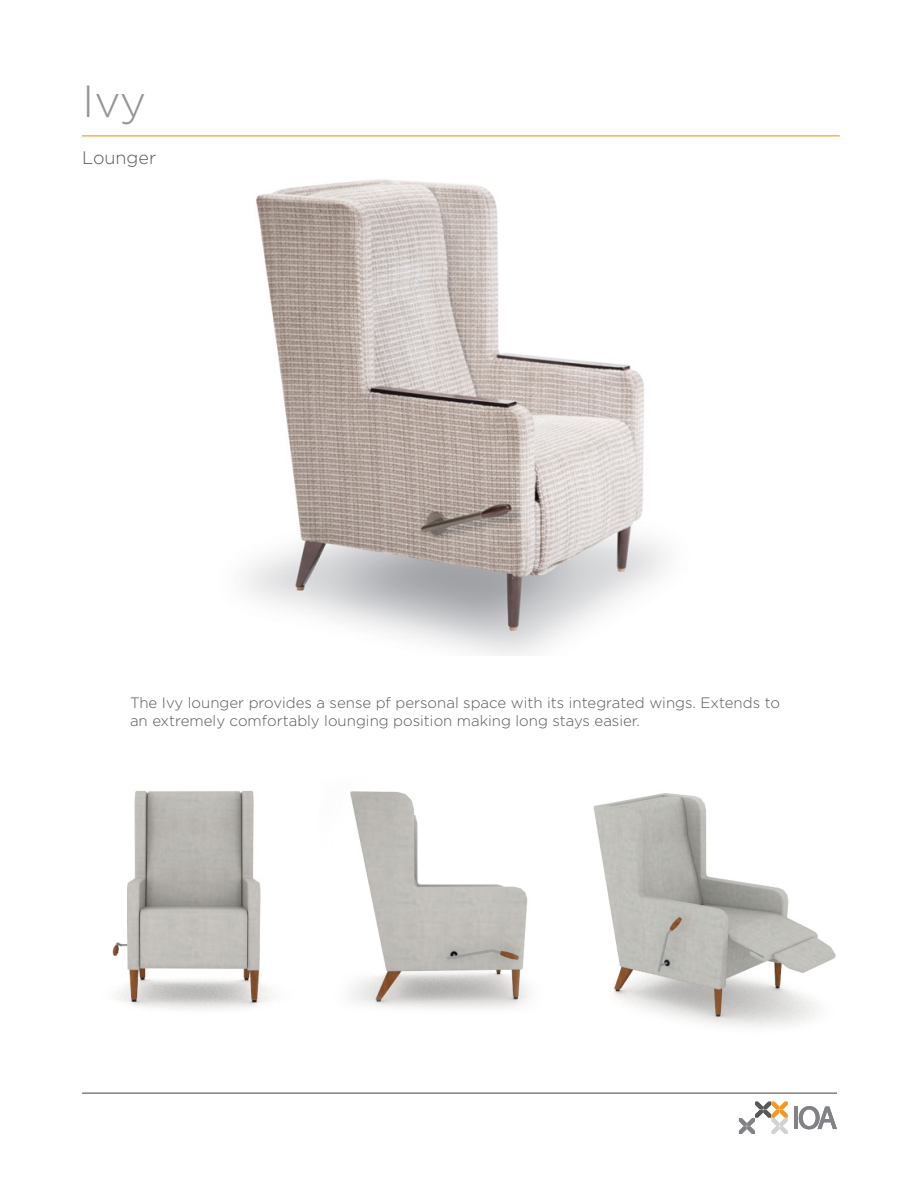
<style>
.page{position:relative;width:918px;height:1188px;background:#fff}
.page>*{position:absolute;margin:0;border:0;box-sizing:border-box;transform-origin:0 0}
.t1{font:300 45px "Gotham";color:#939598}
.t2{font:300 18px "Gotham";color:#57585a}
.t3{font:300 15px/18px "Gotham";color:#57585a}
</style>
<div class="page">
<hr style="left:82px;top:1093px;width:755px;height:1px;background:#57585a">
<hr style="left:82px;top:135px;width:758px;height:1px;background:#f90">
<svg style="left:739px;top:1102px;width:49px;height:32px"></svg>
<hr style="left:794px;top:1107px;width:4px;height:22px;background:#808285">
<svg style="left:799px;top:1106px;width:38px;height:23px"></svg>
<img style="left:246px;top:179px;width:420px;height:476px">
<img style="left:112px;top:791px;width:163px;height:220px">
<img style="left:350px;top:791px;width:179px;height:218px">
<img style="left:593px;top:793px;width:243px;height:235px">
<p class="t1" style="left:82px;top:73px;width:66px">Ivy</p>
<p class="t2" style="left:82px;top:146px;width:76px">Lounger</p>
<p class="t3" style="left:130px;top:693px;width:652px">The Ivy lounger provides a sense pf personal space with its integrated wings. Extends to an extremely comfortably lounging position making long stays easier.</p>
</div>
